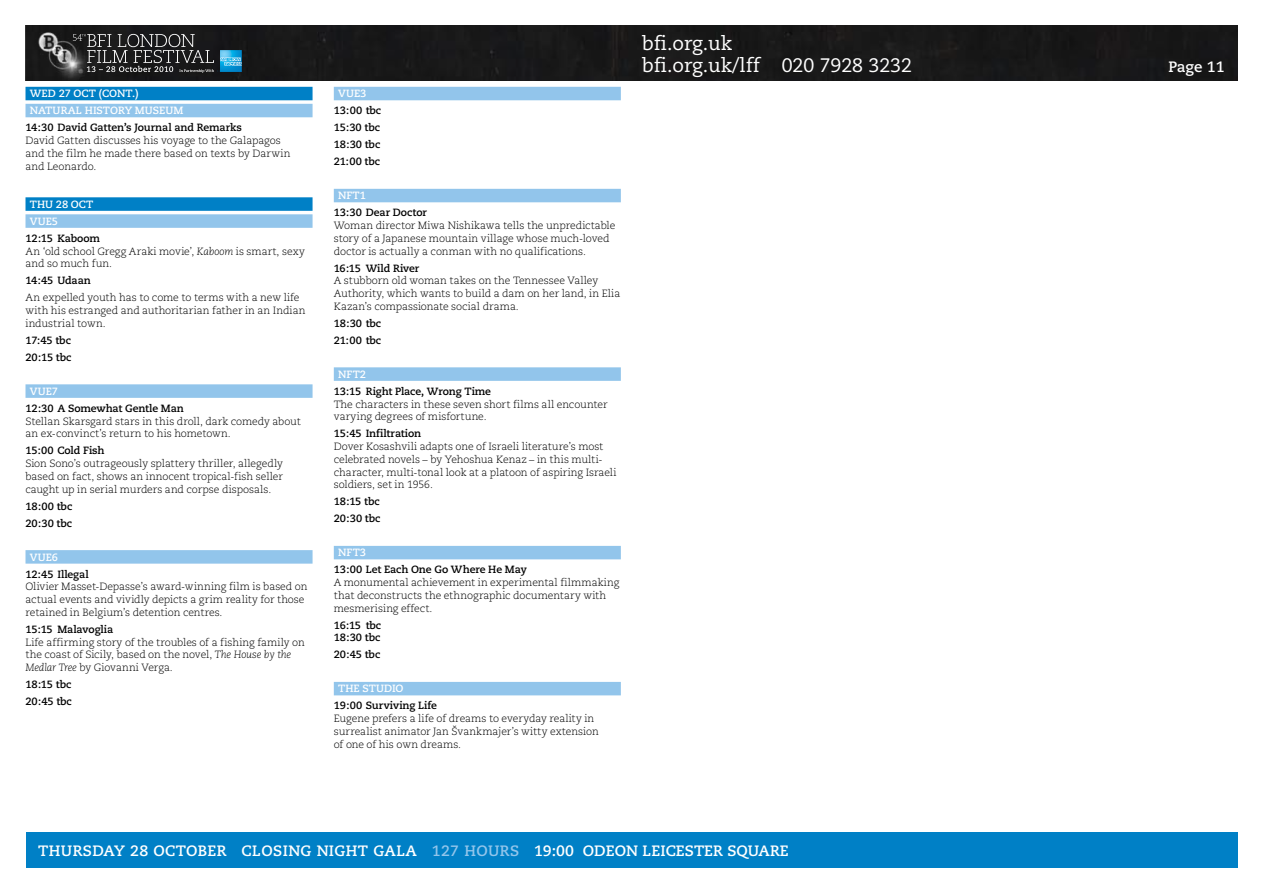
<style>
.page{position:relative;width:1263px;height:893px;background:#fff}
.page>*{position:absolute;margin:0;border:0;box-sizing:border-box;transform-origin:0 0}
.t1{font:19.5px/22.5px "Caecilia";color:#fff}
.t2{font:700 15px "Caecilia";letter-spacing:.025em;color:#fff}
.t3{font:700 15px "Caecilia";color:#fff}
.t4{font:300 10.5px/12.8px "Caecilia";letter-spacing:-.005em;color:#000}
.t5{font:700 10.5px/17px "Caecilia";letter-spacing:-.015em;color:#000}
.t6{font:700 10.5px/17px "Caecilia";letter-spacing:.01em;color:#fff}
.s1{font-weight:700}
.s2{font-style:italic}
.s3{color:#92c5eb}
</style>
<div class="page">
<div style="left:26px;top:26px;width:1211px;height:55px;background:#181818"></div>
<img style="left:38px;top:32px;width:45px;height:47px">
<svg style="left:73px;top:34px;width:169px;height:39px"></svg>
<div style="left:26px;top:87px;width:287px;height:13px;background:#0080c6"></div>
<div style="left:26px;top:104px;width:287px;height:13px;background:#92c5eb"></div>
<div style="left:26px;top:197px;width:287px;height:14px;background:#0080c6"></div>
<div style="left:26px;top:214px;width:287px;height:14px;background:#92c5eb"></div>
<div style="left:26px;top:384px;width:287px;height:14px;background:#92c5eb"></div>
<div style="left:26px;top:550px;width:287px;height:14px;background:#92c5eb"></div>
<div style="left:334px;top:87px;width:287px;height:13px;background:#92c5eb"></div>
<div style="left:334px;top:189px;width:287px;height:13px;background:#92c5eb"></div>
<div style="left:334px;top:367px;width:287px;height:14px;background:#92c5eb"></div>
<div style="left:334px;top:546px;width:287px;height:13px;background:#92c5eb"></div>
<div style="left:334px;top:682px;width:287px;height:13px;background:#92c5eb"></div>
<div style="left:26px;top:832px;width:1211px;height:35px;background:#0080c6"></div>
<p class="t6" style="left:30px;top:85px;width:110px">Wed 27 Oct (cont.)<br>NATURAL</p>
<p class="t6" style="left:85px;top:102px;width:8px">HIST</p>
<p class="t6" style="left:110px;top:102px;width:43px">ORY MUSEU</p>
<p class="t6" style="left:173px;top:102px;width:11px">M</p>
<p class="t5" style="left:26px;top:119px;width:218px">14:30 D avid Gatten’s Journal and Remarks</p>
<p class="t4" style="left:26px;top:134px;width:266px">David Gatten discusses his voyage to the Galapagos and the film he made there based on texts by Darwin and Leonardo.</p>
<p class="t6" style="left:30px;top:196px;width:65px">Thu 28 Oct<br>VUE5</p>
<p class="t4" style="left:26px;top:232px;width:281px"><span class="s1">12:15 Kaboom<br></span>An ‘old school Gregg Araki movie’, <span class="s2">Kaboom</span> is smart, sexy and so much fun.</p>
<p class="t5" style="left:26px;top:272px;width:67px">14:45 Udaan</p>
<p class="t4" style="left:26px;top:292px;width:282px">An expelled youth has to come to terms with a new life with his estranged and authoritarian father in an Indian industrial town.</p>
<p class="t5" style="left:26px;top:332px;width:47px">17:45 tbc<br>20:15 tbc</p>
<p class="t6" style="left:30px;top:383px;width:30px">VUE7</p>
<p class="t5" style="left:26px;top:400px;width:160px">12:30 A Somewhat Gentle Man</p>
<p class="t4" style="left:25px;top:415px;width:277px">Stellan Skarsgard stars in this droll, dark comedy about an ex-convinct’s return to his hometown.</p>
<p class="t5" style="left:25px;top:442px;width:81px">15:00 Cold Fish</p>
<p class="t4" style="left:25px;top:457px;width:259px;text-align:justify">Sion Sono’s outrageously splattery thriller, allegedly based on fact, shows an innocent tropical-fish seller caught up in serial murders and corpse disposals.</p>
<p class="t5" style="left:25px;top:498px;width:48px">18:00 tbc<br>20:30 tbc</p>
<p class="t6" style="left:30px;top:549px;width:30px">VUE6</p>
<p class="t5" style="left:25px;top:566px;width:65px">12:45 Illegal</p>
<p class="t4" style="left:25px;top:581px;width:284px">Olivier Masset-Depasse’s award-winning film is based on actual events and vividly depicts a grim reality for those retained in Belgium’s detention centres.</p>
<p class="t5" style="left:25px;top:621px;width:89px">15:15 Malavoglia</p>
<p class="t4" style="left:25px;top:636px;width:281px">Life affirming story of the troubles of a fishing family on the coast of Sicily, based on the novel, <span class="s2">The House by the<br>Medlar Tree</span> by Giovanni Verga.</p>
<p class="t5" style="left:25px;top:676px;width:48px">18:15 tbc<br>20:45 tbc</p>
<p class="t6" style="left:338px;top:85px;width:30px">VUE3</p>
<p class="t5" style="left:334px;top:102px;width:49px;text-align:justify">13:00 tbc 15:30 tbc 18:30 tbc 21:00 tbc</p>
<p class="t6" style="left:338px;top:187px;width:30px">NFT1</p>
<p class="t5" style="left:334px;top:204px;width:95px">13:30 Dear Doctor</p>
<p class="t4" style="left:334px;top:219px;width:283px">Woman director Miwa Nishikawa tells the unpredictable story of a Japanese mountain village whose much-loved doctor is actually a conman with no qualifications.</p>
<p class="t5" style="left:334px;top:260px;width:87px">16:15 Wild River</p>
<p class="t4" style="left:334px;top:275px;width:288px">A stubborn old woman takes on the Tennessee Valley<br>Authority, which wants to build a dam on her land, in Elia<br>Kazan’s compassionate social drama.</p>
<p class="t5" style="left:334px;top:315px;width:49px">18:30 tbc<br>21:00 tbc</p>
<p class="t6" style="left:338px;top:366px;width:30px">NFT2</p>
<p class="t5" style="left:334px;top:383px;width:159px">13:15 Right Place, Wrong Time</p>
<p class="t4" style="left:334px;top:398px;width:275px">The characters in these seven short films all encounter varying degrees of misfortune.</p>
<p class="t5" style="left:334px;top:425px;width:89px">15:45 Infiltration</p>
<p class="t4" style="left:334px;top:440px;width:284px">Dover Kosashvili adapts one of Israeli literature’s most celebrated novels – by Yehoshua Kenaz – in this multi&shy;character, multi-tonal look at a platoon of aspiring Israeli soldiers, set in 1956.</p>
<p class="t5" style="left:334px;top:493px;width:48px">18:15 tbc<br>20:30 tbc</p>
<p class="t6" style="left:338px;top:544px;width:30px">NFT3</p>
<p class="t5" style="left:334px;top:561px;width:195px">13:00 Let Each One Go Where He May</p>
<p class="t4" style="left:334px;top:576px;width:287px">A monumental achievement in experimental filmmaking that deconstructs the ethnographic documentary with mesmerising effect.</p>
<p class="t5" style="left:334px;top:619px;width:49px;line-height:12.8px">16:15 tbc<br>18:30 tbc</p>
<p class="t5" style="left:334px;top:646px;width:48px">20:45 tbc</p>
<p class="t6" style="left:338px;top:680px;width:8px">THE</p>
<p class="t6" style="left:362px;top:680px;width:8px">STUDI</p>
<p class="t6" style="left:396px;top:680px;width:9px">O</p>
<p class="t5" style="left:334px;top:697px;width:105px">19:00 Surviving Life</p>
<p class="t4" style="left:334px;top:712px;width:266px">Eugene prefers a life of dreams to everyday reality in surrealist animator Jan Švankmajer’s witty extension of one of his own dreams.</p>
<h1 class="t1" style="left:642px;top:32px;width:271px">bfi.org.uk<br>bfi.org.uk/lff 020 7928 3232</h1>
<h2 class="t2" style="left:38px;top:841px;width:461px">Thursday 28 October Closing night gala <span class="s3">127 HOURS</span></h2>
<h2 class="t3" style="left:534px;top:841px;width:256px">19:00 Odeon Leicester Square</h2>
<h2 class="t2" style="left:1168px;top:58px;width:58px">Page 11</h2>
</div>
